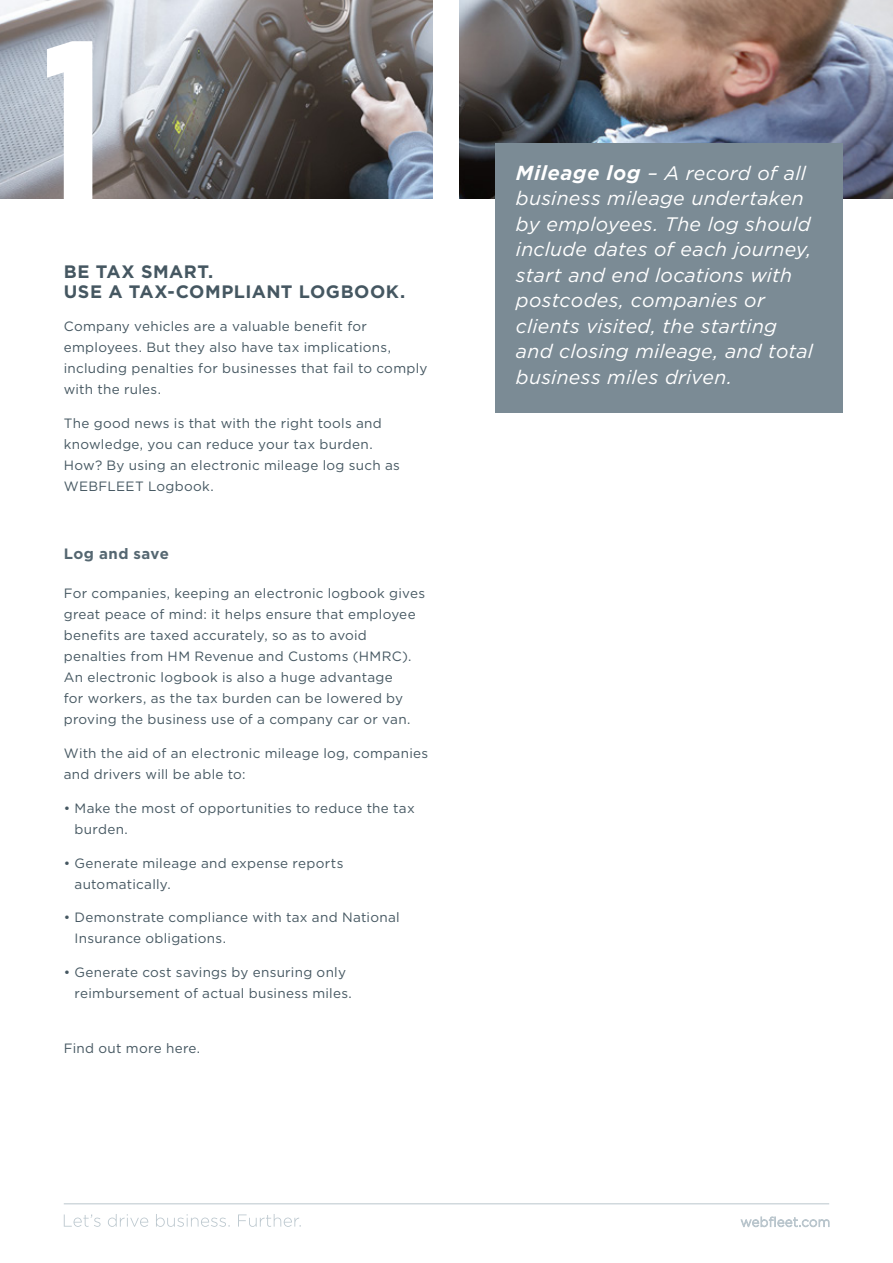
<style>
.page{position:relative;width:893px;height:1263px;background:#fff}
.page>*{position:absolute;margin:0;border:0;box-sizing:border-box;transform-origin:0 0}
.t1{font:700 232.5px "Gotham Condensed";color:#fff}
.t2{font:italic 19.5px/25.5px "Gotham";letter-spacing:.015em;color:#fff}
.t3{font:700 18px/19.5px "Gotham";letter-spacing:.025em;color:#455761}
.t4{font:700 15px "Gotham";letter-spacing:.03em;color:#556771}
.t5{font:13.5px/21px "Gotham";letter-spacing:.02em;color:#455761}
.s1{font-family:"Gotham S Sm";font-weight:700}
</style>
<div class="page">
<hr style="left:64px;top:1203px;width:765px;height:1px;background:#bac6cd">
<svg style="left:741px;top:1217px;width:88px;height:10px"></svg>
<svg style="left:64px;top:1214px;width:237px;height:13px"></svg>
<img style="left:0;top:0;width:893px;height:198px">
<div style="left:434px;top:0;width:25px;height:218px;background:#fff"></div>
<div style="left:495px;top:143px;width:347px;height:269px;background:#7b8b95"></div>
<h1 class="t1" style="left:44px;top:-13px;width:60px">1</h1>
<h3 class="t3" style="left:64px;top:262px;width:343px">BE TAX SMART.<br>USE A TAX-COMPLIANT LOGBOOK.</h3>
<p class="t5" style="left:64px;top:316px;width:365px">Company vehicles are a valuable benefit for employees. But they also have tax implications, including penalties for businesses that fail to comply with the rules.</p>
<p class="t5" style="left:64px;top:412px;width:338px">The good news is that with the right tools and knowledge, you can reduce your tax burden.<br>How? By using an electronic mileage log such as WEBFLEET Logbook.</p>
<p class="t4" style="left:64px;top:543px;width:107px">Log and save</p>
<p class="t5" style="left:64px;top:583px;width:363px">For companies, keeping an electronic logbook gives great peace of mind: it helps ensure that employee benefits are taxed accurately, so as to avoid penalties from HM Revenue and Customs (HMRC).<br>An electronic logbook is also a huge advantage<br>for workers, as the tax burden can be lowered by proving the business use of a company car or van.</p>
<p class="t5" style="left:64px;top:743px;width:366px">With the aid of an electronic mileage log, companies and drivers will be able to:</p>
<p class="t5" style="left:75px;top:797px;width:342px;text-indent:-11px">• Make the most of opportunities to reduce the tax burden.</p>
<p class="t5" style="left:75px;top:852px;width:270px;text-indent:-11px">• Generate mileage and expense reports automatically.</p>
<p class="t5" style="left:75px;top:907px;width:327px;text-indent:-11px">• Demonstrate compliance with tax and National<br>Insurance obligations.</p>
<p class="t5" style="left:75px;top:962px;width:279px;text-indent:-11px">• Generate cost savings by ensuring only reimbursement of actual business miles.</p>
<p class="t5" style="left:64px;top:1037px;width:138px">Find out more here.</p>
<p class="t2" style="left:516px;top:160px;width:299px"><span class="s1">Mileage log</span> – A record of all business mileage undertaken by employees. The log should include dates of each journey, start and end locations with postcodes, companies or clients visited, the starting and closing mileage, and total business miles driven.</p>
</div>
